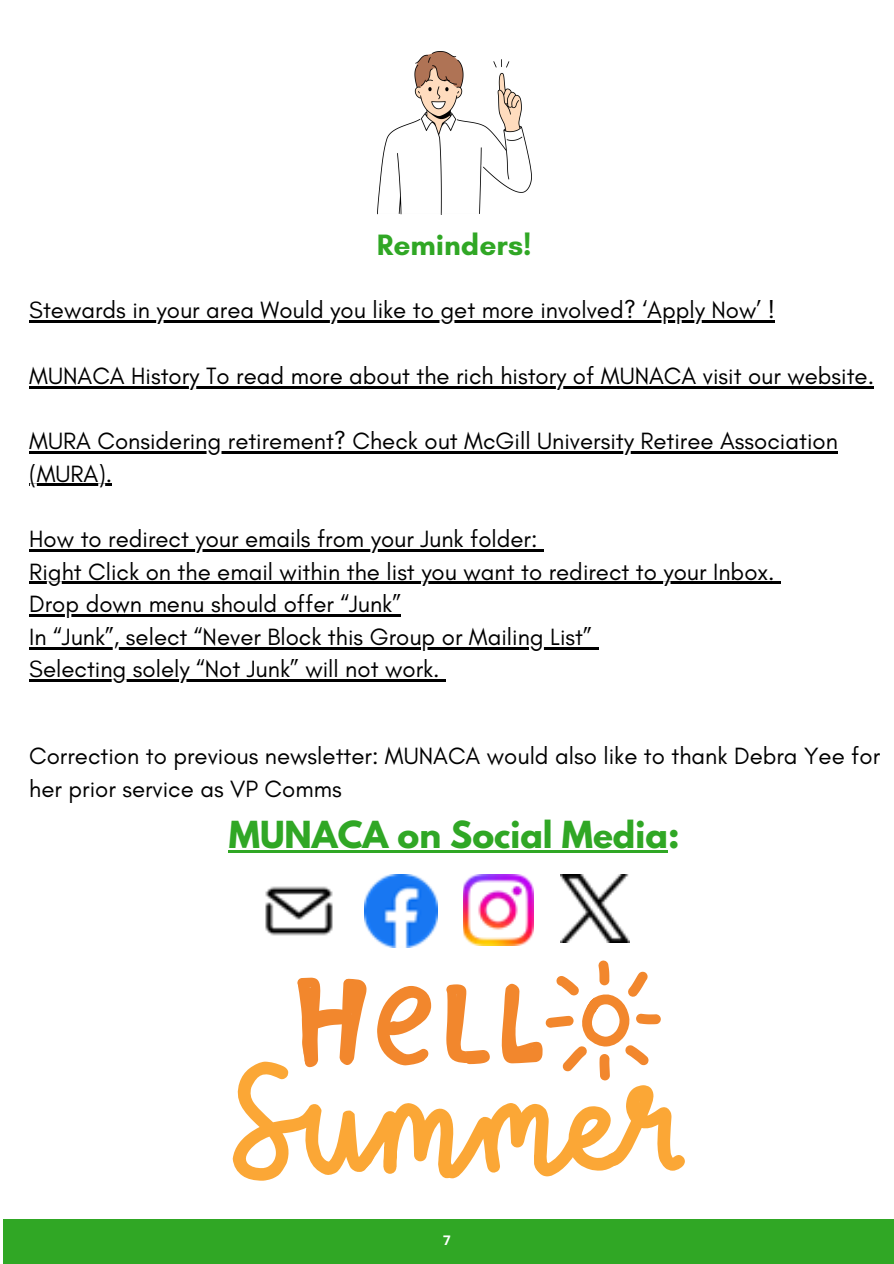
<style>
.page{position:relative;width:894px;height:1264px;background:#fff}
.page>*{position:absolute;margin:0;border:0;box-sizing:border-box;transform-origin:0 0}
.t1{font:700 33px "League Spartan";color:#30a725}
.t2{font:700 30px "Glacial Indifference";color:#30a725}
.t3{font:24px/32.7px "Glacial Indifference";color:#000}
.t4{font:700 13.2px "Open Sans";color:#fff}
</style>
<div class="page">
<img style="left:560px;top:874px;width:69px;height:68px">
<img style="left:464px;top:874px;width:69px;height:71px">
<img style="left:364px;top:874px;width:73px;height:73px">
<img style="left:265px;top:886px;width:68px;height:50px">
<div style="left:3px;top:1219px;width:890px;height:44px;background:#30a725"></div>
<img style="left:377px;top:51px;width:154px;height:163px">
<svg style="left:233px;top:960px;width:451px;height:220px"></svg>
<hr style="left:229px;top:850px;width:438px;height:3px;background:#30a725">
<hr style="left:29px;top:320px;width:745px;height:3px;background:#000">
<hr style="left:29px;top:386px;width:471px;height:2px;background:#000">
<hr style="left:500px;top:386px;width:196px;height:2px;background:#000">
<hr style="left:696px;top:386px;width:177px;height:2px;background:#000">
<hr style="left:29px;top:451px;width:808px;height:2px;background:#000">
<hr style="left:29px;top:484px;width:83px;height:2px;background:#000">
<hr style="left:29px;top:549px;width:508px;height:2px;background:#000">
<svg style="left:537px;top:549px;width:7px;height:2px"></svg>
<hr style="left:29px;top:581px;width:745px;height:3px;background:#000">
<svg style="left:774px;top:581px;width:7px;height:3px"></svg>
<hr style="left:29px;top:614px;width:372px;height:2px;background:#000">
<hr style="left:29px;top:647px;width:562px;height:2px;background:#000">
<svg style="left:591px;top:647px;width:7px;height:2px"></svg>
<hr style="left:29px;top:679px;width:410px;height:3px;background:#000">
<svg style="left:439px;top:679px;width:7px;height:3px"></svg>
<p class="t2" style="left:376px;top:227px;width:156px">Reminders!</p>
<p class="t3" style="left:29px;top:293px;width:747px">Stewards in your area Would you like to get more involved? ‘Apply Now’ !</p>
<p class="t3" style="left:29px;top:359px;width:846px">MUNACA History To read more about the rich history of MUNACA visit our website.</p>
<p class="t3" style="left:29px;top:424px;width:810px">MURA Considering retirement? Check out McGill University Retiree Association</p>
<h1 class="t3" style="left:29px;top:457px;width:84px">(MURA).</h1>
<p class="t3" style="left:29px;top:522px;width:509px">How to redirect your emails from your Junk folder:</p>
<p class="t3" style="left:29px;top:554px;width:746px">Right Click on the email within the list you want to redirect to your Inbox.</p>
<p class="t3" style="left:29px;top:587px;width:373px">Drop down menu should offer “Junk”</p>
<p class="t3" style="left:29px;top:620px;width:564px">In “Junk”, select “Never Block this Group or Mailing List”</p>
<p class="t3" style="left:29px;top:652px;width:412px">Selecting solely “Not Junk” will not work.</p>
<p class="t3" style="left:29px;top:739px;width:852px">Correction to previous newsletter: MUNACA would also like to thank Debra Yee for her prior service as VP Comms</p>
<p class="t1" style="left:229px;top:818px;width:452px">MUNACA on Social Media:</p>
<p class="t4" style="left:443px;top:1231px;width:9px">7</p>
</div>
